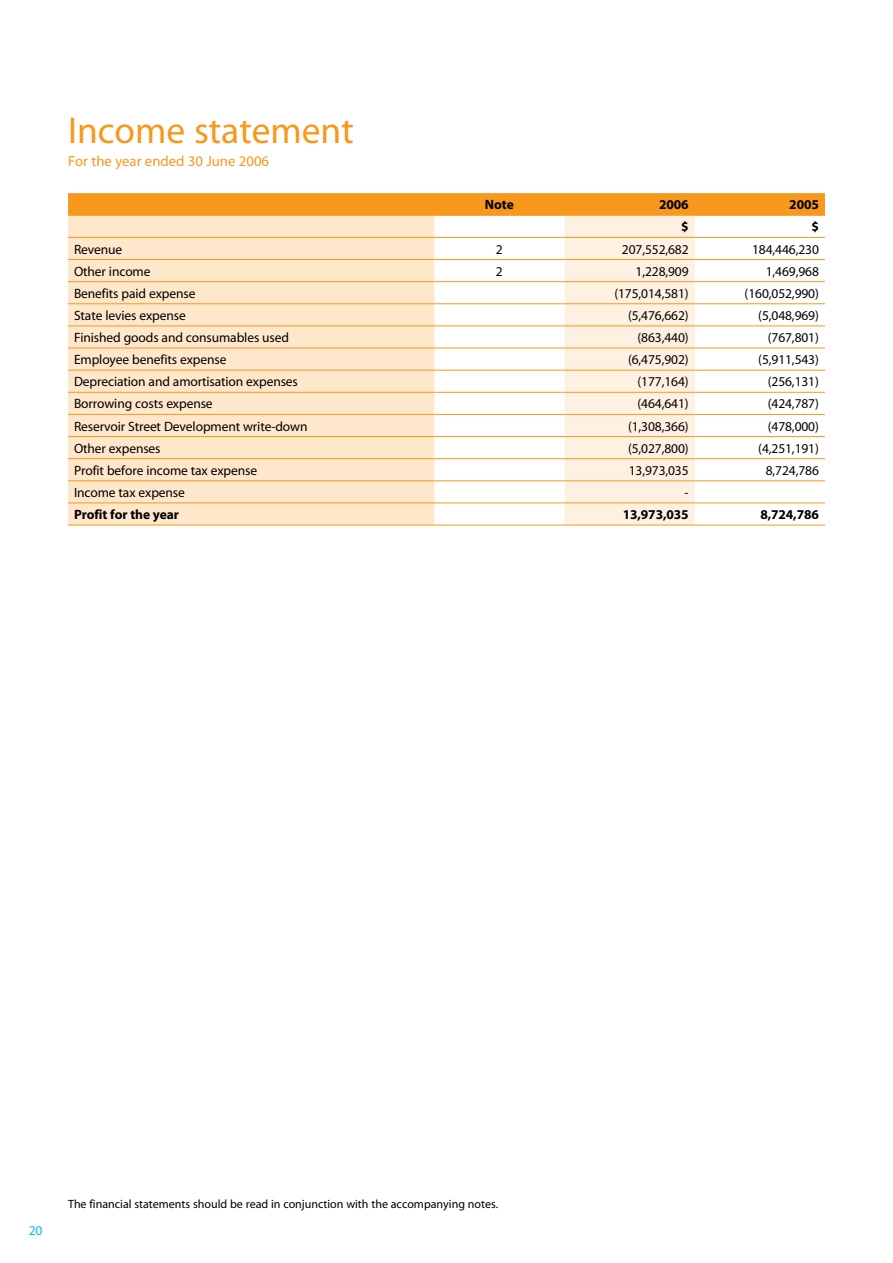
<style>
.page{position:relative;width:893px;height:1263px;background:#fff}
.page>*{position:absolute;margin:0;border:0;box-sizing:border-box;transform-origin:0 0}
.t1{font:37.5px "Myriad";color:#f8981d}
.t2{font:14.7px "Myriad";color:#f8981d}
.t3{font:13.5px "Myriad";letter-spacing:-.01em;color:#000}
.t4{font:700 13.5px "Myriad";letter-spacing:-.01em;color:#000}
.t5{font:13.5px "Myriad";color:#13b5ea}
.t6{font:12px "Myriad";color:#000}
</style>
<div class="page">
<svg style="left:68px;top:193px;width:757px;height:332px"></svg>
<hr style="left:68px;top:215px;width:366px;height:1px;background:#f8981d">
<hr style="left:434px;top:215px;width:130px;height:1px;background:#f8981d">
<hr style="left:695px;top:215px;width:130px;height:1px;background:#f8981d">
<hr style="left:68px;top:237px;width:366px;height:1px;background:#f8981d">
<hr style="left:434px;top:237px;width:130px;height:1px;background:#f8981d">
<hr style="left:695px;top:237px;width:130px;height:1px;background:#f8981d">
<hr style="left:68px;top:259px;width:366px;height:1px;background:#f8981d">
<hr style="left:434px;top:259px;width:130px;height:1px;background:#f8981d">
<hr style="left:695px;top:259px;width:130px;height:1px;background:#f8981d">
<hr style="left:68px;top:281px;width:366px;height:1px;background:#f8981d">
<hr style="left:434px;top:281px;width:130px;height:1px;background:#f8981d">
<hr style="left:695px;top:281px;width:130px;height:1px;background:#f8981d">
<hr style="left:68px;top:303px;width:366px;height:1px;background:#f8981d">
<hr style="left:434px;top:303px;width:130px;height:1px;background:#f8981d">
<hr style="left:695px;top:303px;width:130px;height:1px;background:#f8981d">
<hr style="left:68px;top:326px;width:366px;height:1px;background:#f8981d">
<hr style="left:434px;top:326px;width:130px;height:1px;background:#f8981d">
<hr style="left:695px;top:326px;width:130px;height:1px;background:#f8981d">
<hr style="left:68px;top:348px;width:366px;height:1px;background:#f8981d">
<hr style="left:434px;top:348px;width:130px;height:1px;background:#f8981d">
<hr style="left:695px;top:348px;width:130px;height:1px;background:#f8981d">
<hr style="left:68px;top:370px;width:366px;height:1px;background:#f8981d">
<hr style="left:434px;top:370px;width:130px;height:1px;background:#f8981d">
<hr style="left:695px;top:370px;width:130px;height:1px;background:#f8981d">
<hr style="left:68px;top:392px;width:366px;height:1px;background:#f8981d">
<hr style="left:434px;top:392px;width:130px;height:1px;background:#f8981d">
<hr style="left:695px;top:392px;width:130px;height:1px;background:#f8981d">
<hr style="left:68px;top:414px;width:366px;height:1px;background:#f8981d">
<hr style="left:434px;top:414px;width:130px;height:1px;background:#f8981d">
<hr style="left:695px;top:414px;width:130px;height:1px;background:#f8981d">
<hr style="left:68px;top:436px;width:366px;height:1px;background:#f8981d">
<hr style="left:434px;top:436px;width:130px;height:1px;background:#f8981d">
<hr style="left:695px;top:436px;width:130px;height:1px;background:#f8981d">
<hr style="left:68px;top:458px;width:366px;height:1px;background:#f8981d">
<hr style="left:434px;top:458px;width:130px;height:1px;background:#f8981d">
<hr style="left:695px;top:458px;width:130px;height:1px;background:#f8981d">
<hr style="left:68px;top:480px;width:366px;height:1px;background:#f8981d">
<hr style="left:434px;top:480px;width:130px;height:1px;background:#f8981d">
<hr style="left:695px;top:480px;width:130px;height:1px;background:#f8981d">
<hr style="left:68px;top:503px;width:366px;height:1px;background:#f8981d">
<hr style="left:434px;top:503px;width:130px;height:1px;background:#f8981d">
<hr style="left:695px;top:503px;width:130px;height:1px;background:#f8981d">
<hr style="left:68px;top:525px;width:366px;height:1px;background:#f8981d">
<hr style="left:434px;top:525px;width:130px;height:1px;background:#f8981d">
<hr style="left:695px;top:525px;width:130px;height:1px;background:#f8981d">
<hr style="left:564px;top:215px;width:131px;height:1px;background:#f8981d">
<hr style="left:564px;top:237px;width:131px;height:1px;background:#f8981d">
<hr style="left:564px;top:259px;width:131px;height:1px;background:#f8981d">
<hr style="left:564px;top:281px;width:131px;height:1px;background:#f8981d">
<hr style="left:564px;top:303px;width:131px;height:1px;background:#f8981d">
<hr style="left:564px;top:326px;width:131px;height:1px;background:#f8981d">
<hr style="left:564px;top:348px;width:131px;height:1px;background:#f8981d">
<hr style="left:564px;top:370px;width:131px;height:1px;background:#f8981d">
<hr style="left:564px;top:392px;width:131px;height:1px;background:#f8981d">
<hr style="left:564px;top:414px;width:131px;height:1px;background:#f8981d">
<hr style="left:564px;top:436px;width:131px;height:1px;background:#f8981d">
<hr style="left:564px;top:458px;width:131px;height:1px;background:#f8981d">
<hr style="left:564px;top:480px;width:131px;height:1px;background:#f8981d">
<hr style="left:564px;top:503px;width:131px;height:1px;background:#f8981d">
<hr style="left:564px;top:525px;width:131px;height:1px;background:#f8981d">
<h1 class="t1" style="left:68px;top:112px;width:287px">Income statement</h1>
<p class="t2" style="left:68px;top:154px;width:203px">For the year ended 30 June 2006</p>
<p class="t4" style="left:485px;top:198px;width:30px">Note</p>
<p class="t4" style="left:659px;top:198px;width:31px">2006</p>
<p class="t4" style="left:789px;top:198px;width:31px">2005</p>
<p class="t4" style="left:681px;top:220px;width:9px">$</p>
<p class="t4" style="left:811px;top:220px;width:9px">$</p>
<p class="t3" style="left:74px;top:242px;width:50px">Revenue</p>
<p class="t3" style="left:496px;top:242px;width:8px">2</p>
<p class="t3" style="left:622px;top:242px;width:68px">207,552,682</p>
<p class="t3" style="left:752px;top:242px;width:68px">184,446,230</p>
<p class="t3" style="left:74px;top:264px;width:78px">Other income</p>
<p class="t3" style="left:496px;top:264px;width:8px">2</p>
<p class="t3" style="left:635px;top:264px;width:55px">1,228,909</p>
<p class="t3" style="left:766px;top:264px;width:55px">1,469,968</p>
<p class="t3" style="left:74px;top:287px;width:123px">Benefits paid expense</p>
<p class="t3" style="left:614px;top:287px;width:76px">(175,014,581)</p>
<p class="t3" style="left:745px;top:287px;width:76px">(160,052,990)</p>
<p class="t3" style="left:74px;top:309px;width:113px">State levies expense</p>
<p class="t3" style="left:628px;top:309px;width:62px">(5,476,662)</p>
<p class="t3" style="left:758px;top:309px;width:62px">(5,048,969)</p>
<p class="t3" style="left:74px;top:331px;width:217px">Finished goods and consumables used</p>
<p class="t3" style="left:638px;top:331px;width:53px">(863,440)</p>
<p class="t3" style="left:768px;top:331px;width:53px">(767,801)</p>
<p class="t3" style="left:74px;top:353px;width:154px">Employee benefits expense</p>
<p class="t3" style="left:628px;top:353px;width:62px">(6,475,902)</p>
<p class="t3" style="left:758px;top:353px;width:62px">(5,911,543)</p>
<p class="t3" style="left:74px;top:375px;width:225px">Depreciation and amortisation expenses</p>
<p class="t3" style="left:638px;top:375px;width:53px">(177,164)</p>
<p class="t3" style="left:768px;top:375px;width:53px">(256,131)</p>
<p class="t3" style="left:74px;top:397px;width:140px">Borrowing costs expense</p>
<p class="t3" style="left:638px;top:397px;width:53px">(464,641)</p>
<p class="t3" style="left:768px;top:397px;width:53px">(424,787)</p>
<p class="t3" style="left:74px;top:419px;width:235px">Reservoir Street Development write-down</p>
<p class="t3" style="left:628px;top:419px;width:62px">(1,308,366)</p>
<p class="t3" style="left:768px;top:419px;width:53px">(478,000)</p>
<p class="t3" style="left:74px;top:441px;width:88px">Other expenses</p>
<p class="t3" style="left:628px;top:441px;width:62px">(5,027,800)</p>
<p class="t3" style="left:758px;top:441px;width:62px">(4,251,191)</p>
<p class="t3" style="left:74px;top:464px;width:185px">Profit before income tax expense</p>
<p class="t3" style="left:629px;top:464px;width:62px">13,973,035</p>
<p class="t3" style="left:766px;top:464px;width:55px">8,724,786</p>
<p class="t3" style="left:74px;top:486px;width:112px">Income tax expense</p>
<p class="t3" style="left:685px;top:486px;width:6px">-</p>
<p class="t4" style="left:74px;top:507px;width:107px">Profit for the year</p>
<p class="t4" style="left:623px;top:507px;width:67px">13,973,035</p>
<p class="t4" style="left:760px;top:507px;width:60px">8,724,786</p>
<p class="t5" style="left:29px;top:1223px;width:15px">20</p>
<p class="t6" style="left:68px;top:1198px;width:432px">The financial statements should be read in conjunction with the accompanying notes.</p>
</div>
